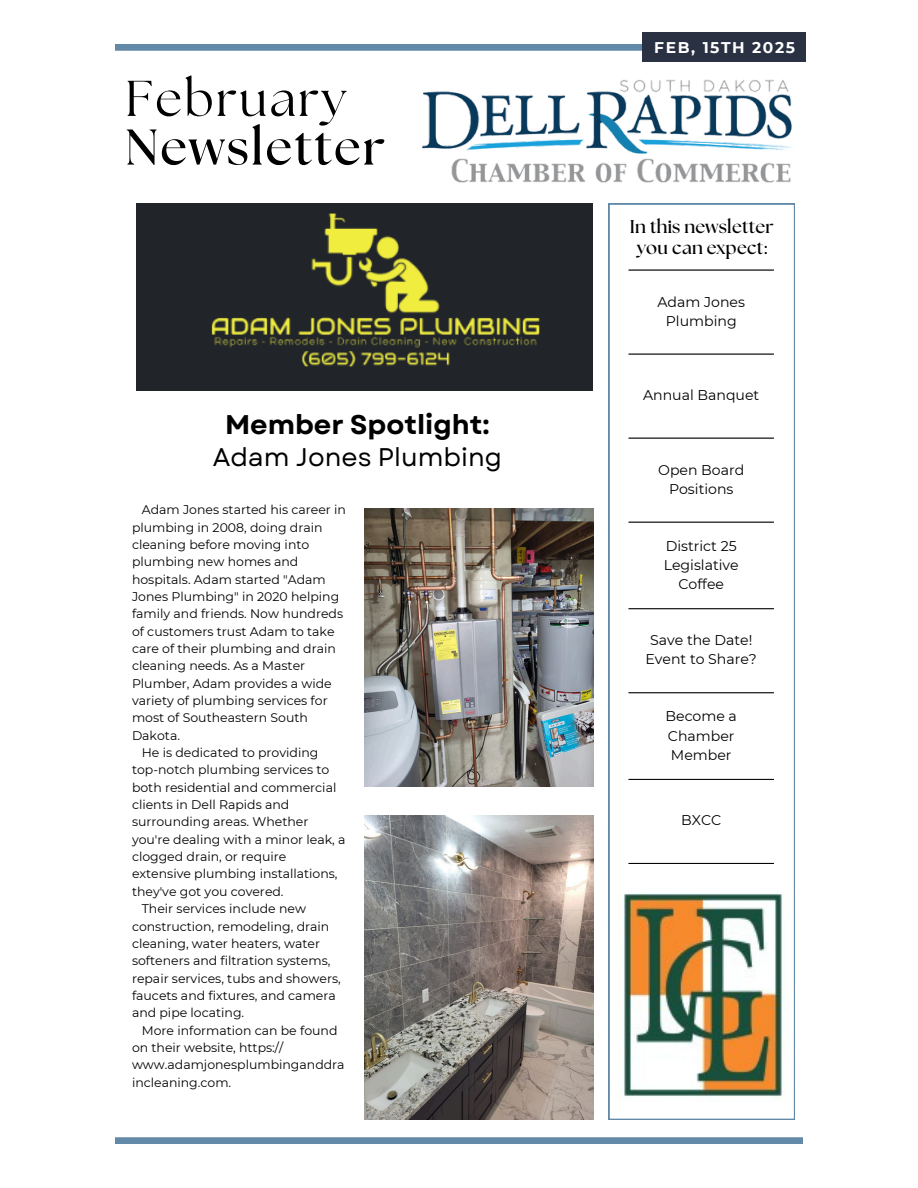
<style>
.page{position:relative;width:918px;height:1188px;background:#fff}
.page>*{position:absolute;margin:0;border:0;box-sizing:border-box;transform-origin:0 0}
.t1{font:700 50.25px/48.8px "The Seasons";letter-spacing:.04em;color:#000}
.t2{font:700 27px "Garet";color:#000}
.t3{font:25.5px "Garet";color:#000}
.t4{font:700 18.45px/20.2px "The Seasons";letter-spacing:.01em;color:#000;text-align:center}
.t5{font:700 15.45px "Montserrat";letter-spacing:.1em;color:#fff}
.t6{font:14.1px/19.2px "Montserrat";color:#000;text-align:center}
.t7{font:12.45px/17.4px "Montserrat";color:#000}
.s1{font-weight:400}
</style>
<div class="page">
<div style="left:115px;top:44px;width:688px;height:7px;background:#6289a8"></div>
<div style="left:115px;top:1137px;width:688px;height:7px;background:#6289a8"></div>
<svg style="left:609px;top:204px;width:186px;height:915px"></svg>
<hr style="left:629px;top:269px;width:145px;height:2px;background:#000">
<hr style="left:629px;top:354px;width:145px;height:1px;background:#000">
<hr style="left:629px;top:438px;width:145px;height:1px;background:#000">
<hr style="left:629px;top:522px;width:145px;height:1px;background:#000">
<hr style="left:629px;top:608px;width:145px;height:1px;background:#000">
<hr style="left:629px;top:692px;width:145px;height:1px;background:#000">
<hr style="left:629px;top:779px;width:145px;height:1px;background:#000">
<hr style="left:629px;top:863px;width:145px;height:1px;background:#000">
<img style="left:137px;top:204px;width:455px;height:186px">
<img style="left:365px;top:509px;width:228px;height:278px">
<img style="left:365px;top:816px;width:228px;height:304px">
<div style="left:642px;top:32px;width:164px;height:30px;background:#2a3143"></div>
<img style="left:617px;top:887px;width:169px;height:214px">
<img style="left:422px;top:79px;width:370px;height:104px">
<p class="t1" style="left:125px;top:76px;width:262px"><span class="s1">February<br></span>Newsletter</p>
<p class="t2" style="left:225px;top:405px;width:266px">Member Spotlight:</p>
<p class="t3" style="left:213px;top:438px;width:291px">Adam Jones Plumbing</p>
<h1 class="t7" style="left:132px;top:501px;width:216px;text-indent:10px">Adam Jones started his career in plumbing in 2008, doing drain cleaning before moving into plumbing new homes and hospitals. Adam started "Adam<br>Jones Plumbing" in 2020 helping family and friends. Now hundreds of customers trust Adam to take care of their plumbing and drain cleaning needs. As a Master<br>Plumber, Adam provides a wide variety of plumbing services for most of Southeastern South<br>Dakota.</h1>
<p class="t7" style="left:132px;top:744px;width:215px;text-indent:10px">He is dedicated to providing top-notch plumbing services to both residential and commercial clients in Dell Rapids and surrounding areas. Whether you're dealing with a minor leak, a clogged drain, or require extensive plumbing installations, they've got you covered.</p>
<p class="t7" style="left:132px;top:900px;width:210px;text-indent:10px">Their services include new construction, remodeling, drain cleaning, water heaters, water softeners and filtration systems, repair services, tubs and showers, faucets and fixtures, and camera and pipe locating.</p>
<h2 class="t7" style="left:132px;top:1021px;width:214px;text-indent:10px">More information can be found on their website, https:// www.adamjonesplumbinganddra incleaning.com.</h2>
<p class="t5" style="left:654px;top:38px;width:142px">FEB, 15TH 2025</p>
<p class="t4" style="left:630px;top:218px;width:146px">In this newsletter you can expect:</p>
<p class="t6" style="left:657px;top:292px;width:89px">Adam Jones<br>Plumbing</p>
<p class="t6" style="left:643px;top:385px;width:118px">Annual Banquet</p>
<p class="t6" style="left:658px;top:460px;width:88px">Open Board<br>Positions</p>
<p class="t6" style="left:664px;top:536px;width:76px">District 25<br>Legislative<br>Coffee</p>
<p class="t6" style="left:645px;top:631px;width:113px">Save the Date!<br>Event to Share?</p>
<p class="t6" style="left:666px;top:707px;width:73px;text-align:left">Become a<br>Chamber<br>Member</p>
<p class="t6" style="left:681px;top:810px;width:42px">BXCC</p>
</div>
